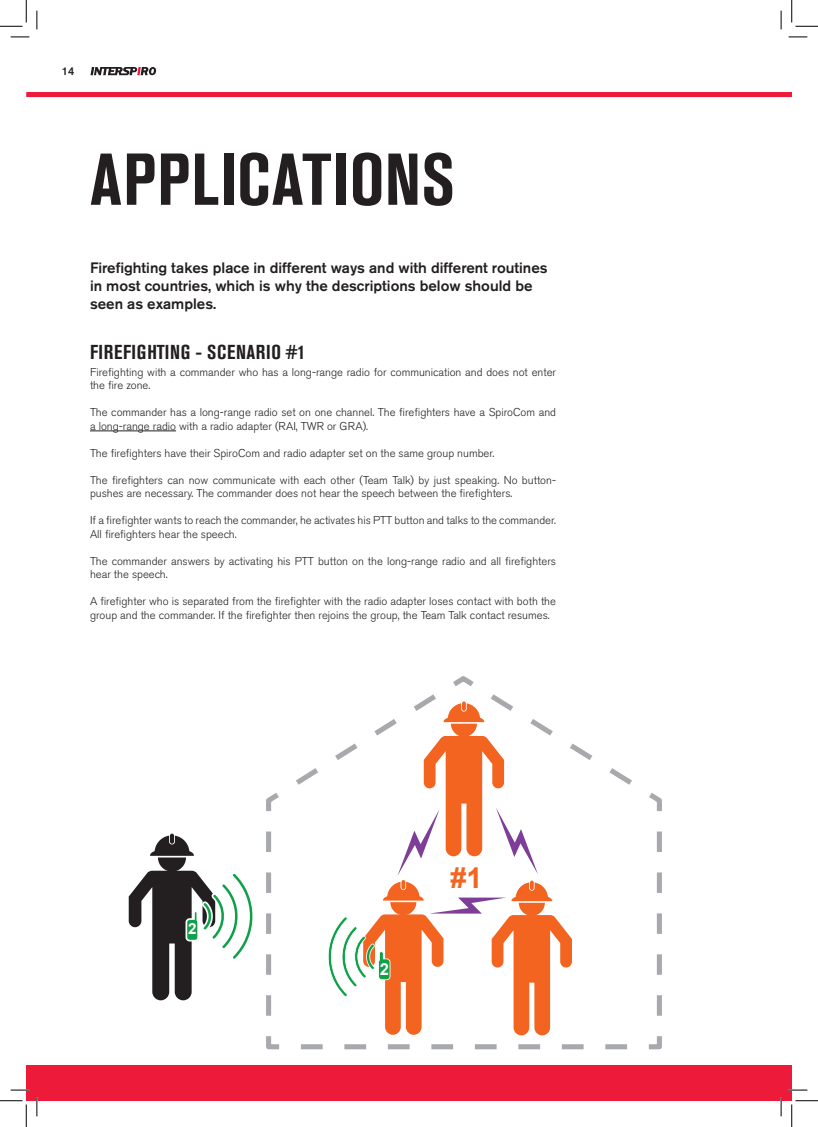
<style>
.page{position:relative;width:818px;height:1127px;background:#fff}
.page>*{position:absolute;margin:0;border:0;box-sizing:border-box;transform-origin:0 0}
.t1{font:700 condensed 72.5px "Akzidenz Grotesk BE";letter-spacing:.01em;color:#231f20}
.t2{font:700 28.75px "Arial";color:#f36421}
.t3{font:700 condensed 20px "Akzidenz Grotesk BE";letter-spacing:.035em;color:#231f20}
.t4{font:700 16.5px "Arial";color:#fff}
.t5{font:700 15.25px "Arial";color:#fff}
.t6{font:500 15px/18px "Akzidenz Grotesk BE";color:#231f20}
.t7{font:300 11.25px/13.5px "Akzidenz Grotesk BE";color:#231f20}
.t8{font:500 11.25px "Akzidenz Grotesk BE";color:#231f20}
</style>
<div class="page">
<svg style="left:129px;top:833px;width:124px;height:167px"></svg>
<svg style="left:266px;top:676px;width:396px;height:374px"></svg>
<hr style="left:90px;top:430px;width:86px;height:1px;background:#231f20">
<svg style="left:90px;top:67px;width:67px;height:9px"></svg>
<div style="left:26px;top:92px;width:766px;height:5px;background:#ed1a3a"></div>
<div style="left:26px;top:1064px;width:766px;height:36px;background:#ed1a3a"></div>
<svg style="left:11px;top:36px;width:18px;height:2px"></svg>
<svg style="left:788px;top:36px;width:19px;height:2px"></svg>
<svg style="left:11px;top:1089px;width:18px;height:1px"></svg>
<svg style="left:788px;top:1089px;width:19px;height:1px"></svg>
<svg style="left:36px;top:11px;width:2px;height:18px"></svg>
<svg style="left:36px;top:1097px;width:2px;height:18px"></svg>
<svg style="left:780px;top:11px;width:2px;height:18px"></svg>
<svg style="left:780px;top:1097px;width:2px;height:18px"></svg>
<svg style="left:0;top:0;width:27px;height:27px"></svg>
<svg style="left:0;top:1100px;width:27px;height:26px"></svg>
<svg style="left:791px;top:0;width:27px;height:27px"></svg>
<svg style="left:791px;top:1100px;width:27px;height:26px"></svg>
<p class="t8" style="left:62px;top:64px;width:14px">14</p>
<h1 class="t1" style="left:90px;top:138px;width:366px">APPLICATIONS</h1>
<h3 class="t6" style="left:90px;top:259px;width:459px">Firefighting takes place in different ways and with different routines in most countries, which is why the descriptions below should be seen as examples.</h3>
<h3 class="t3" style="left:90px;top:340px;width:217px">FIREFIGHTING - SCENARIO #1</h3>
<p class="t7" style="left:90px;top:365px;width:467px">Firefighting with a commander who has a long-range radio for communication and does not enter the fire zone.</p>
<p class="t7" style="left:90px;top:406px;width:467px">The commander has a long-range radio set on one channel. The firefighters have a SpiroCom and a long-range radio with a radio adapter (RAI, TWR or GRA).</p>
<p class="t7" style="left:90px;top:446px;width:406px">The firefighters have their SpiroCom and radio adapter set on the same group number.</p>
<p class="t7" style="left:90px;top:473px;width:467px">The firefighters can now communicate with each other (Team Talk) by just speaking. No button&shy;pushes are necessary. The commander does not hear the speech between the firefighters.</p>
<p class="t7" style="left:90px;top:514px;width:467px">If a firefighter wants to reach the commander, he activates his PTT button and talks to the commander.<br>All firefighters hear the speech.</p>
<p class="t7" style="left:90px;top:554px;width:467px">The commander answers by activating his PTT button on the long-range radio and all firefighters hear the speech.</p>
<p class="t7" style="left:90px;top:595px;width:467px">A firefighter who is separated from the firefighter with the radio adapter loses contact with both the group and the commander. If the firefighter then rejoins the group, the Team Talk contact resumes.</p>
<h3 class="t5" style="left:188px;top:918px;width:10px">2</h3>
<h3 class="t4" style="left:380px;top:957px;width:11px">2</h3>
<h2 class="t2" style="left:451px;top:858px;width:33px">#1</h2>
</div>
